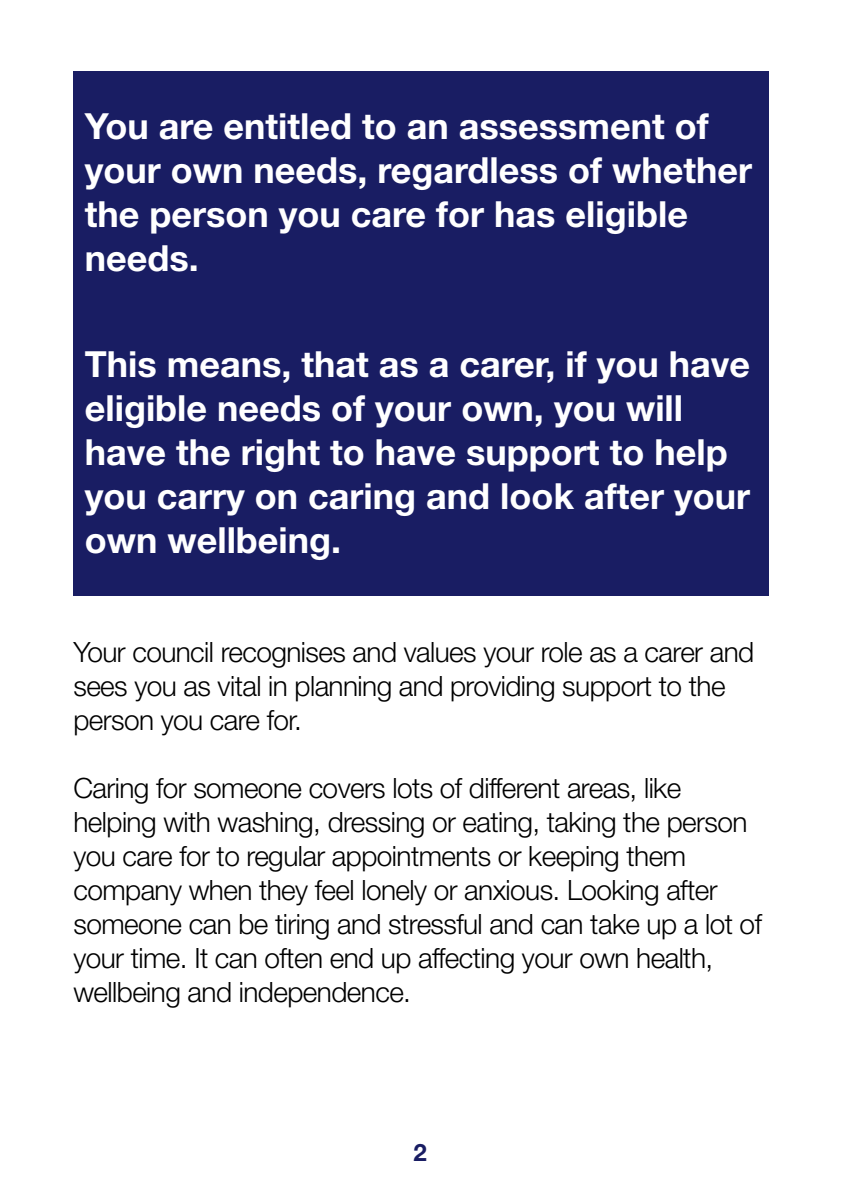
<style>
.page{position:relative;width:842px;height:1191px;background:#fff}
.page>*{position:absolute;margin:0;border:0;box-sizing:border-box;transform-origin:0 0}
.t1{font:700 36px/44px "Helvetica Neue LT Std";color:#fff}
.t2{font:300 28px/34px "Helvetica Neue LT Std";letter-spacing:-.02em;color:#000}
.t3{font:700 24px "Helvetica Neue LT Std";color:#191d63}
</style>
<div class="page">
<div style="left:73px;top:71px;width:695px;height:524px;background:#191d63"></div>
<p class="t1" style="left:85px;top:103px;width:669px">You are entitled to an assessment of your own needs, regardless of whether the person you care for has eligible needs.</p>
<p class="t1" style="left:85px;top:341px;width:667px">This means, that as a carer, if you have eligible needs of your own, you will have the right to have support to help you carry on caring and look after your own wellbeing.</p>
<p class="t2" style="left:73px;top:634px;width:682px">Your council recognises and values your role as a carer and sees you as vital in planning and providing support to the person you care for.</p>
<p class="t2" style="left:73px;top:770px;width:690px">Caring for someone covers lots of different areas, like helping with washing, dressing or eating, taking the person you care for to regular appointments or keeping them company when they feel lonely or anxious. Looking after someone can be tiring and stressful and can take up a lot of your time. It can often end up affecting your own health, wellbeing and independence.</p>
<p class="t3" style="left:414px;top:1137px;width:15px">2</p>
</div>
